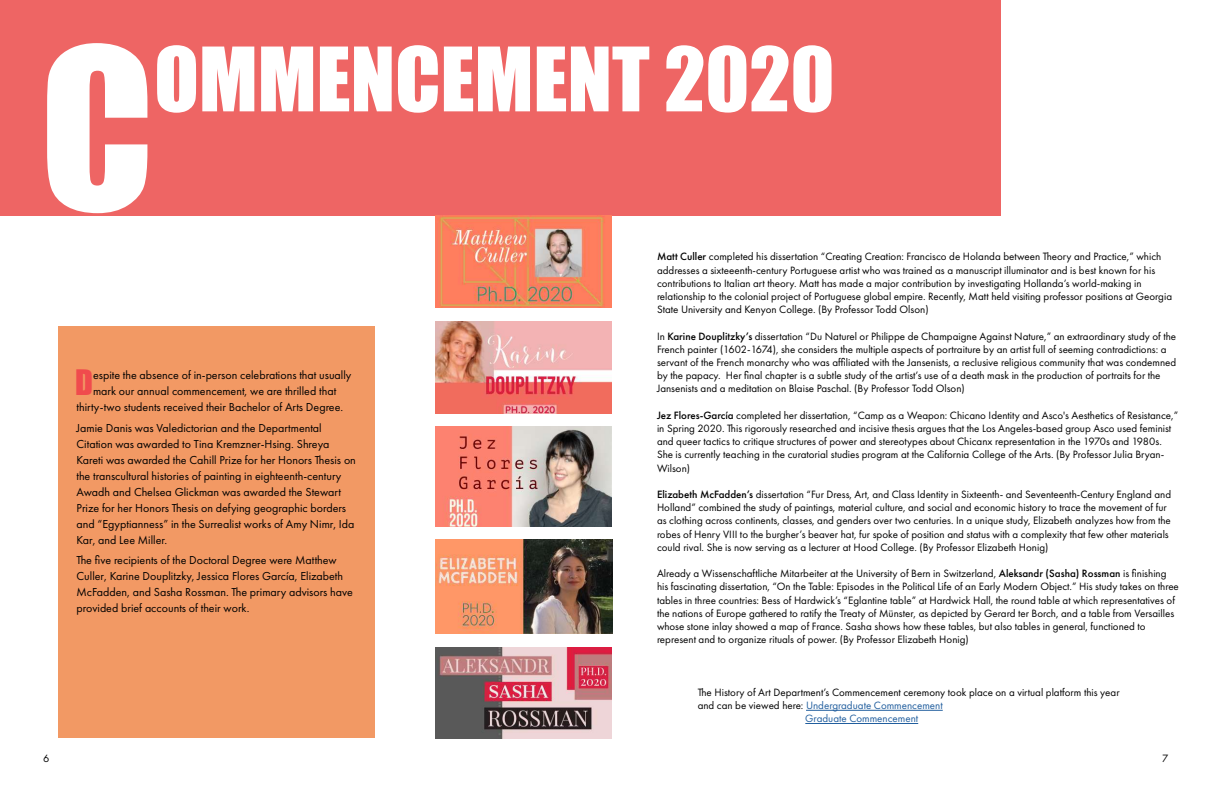
<style>
.page{position:relative;width:1224px;height:792px;background:#fff}
.page>*{position:absolute;margin:0;border:0;box-sizing:border-box;transform-origin:0 0}
.t1{font:206.5px "Impact";color:#fff}
.t2{font:82px "Impact";color:#fff}
.t3{font:32.2px "Impact";color:#f04b4d}
.t4{font:12px/16px "Futura PT";color:#000}
.t5{font:11px/13.2px "Futura PT";color:#000}
.t6{font:11px "Futura PT";color:#215e9e}
.s1{font-weight:500}
.s2{color:#000}
</style>
<div class="page">
<div style="left:58px;top:326px;width:317px;height:412px;background:#f29964"></div>
<div style="left:0;top:0;width:1001px;height:215px;background:#ee6564"></div>
<img style="left:436px;top:540px;width:176px;height:93px">
<img style="left:436px;top:427px;width:176px;height:99px">
<img style="left:436px;top:215px;width:176px;height:92px">
<img style="left:436px;top:648px;width:176px;height:90px">
<img style="left:436px;top:321px;width:176px;height:92px">
<hr style="left:806px;top:710px;width:137px;height:1px;background:#215e9e">
<hr style="left:805px;top:723px;width:113px;height:1px;background:#215e9e">
<h1 class="t1" style="left:40px;top:-31px;width:116px">C</h1>
<h2 class="t2" style="left:154px;top:16px;width:682px">OMMENCEMENT 2020</h2>
<h3 class="t3" style="left:75px;top:358px;width:19px">D</h3>
<p class="t4" style="left:93px;top:367px;width:260px">espite the absence of in-person celebrations that usually</p>
<p class="t4" style="left:93px;top:383px;width:245px">mark our annual commencement, we are thrilled that</p>
<p class="t4" style="left:77px;top:399px;width:268px">thirty-two students received their Bachelor of Arts Degree.</p>
<p class="t4" style="left:77px;top:420px;width:281px">Jamie Danis was Valedictorian and the Departmental Citation was awarded to Tina Kremzner-Hsing. Shreya Kareti was awarded the Cahill Prize for her Honors Thesis on the transcultural histories of painting in eighteenth-century Awadh and Chelsea Glickman was awarded the Stewart Prize for her Honors Thesis on defying geographic borders and “Egyptianness” in the Surrealist works of Amy Nimr, Ida Kar, and Lee Miller.</p>
<p class="t4" style="left:77px;top:552px;width:278px">The five recipients of the Doctoral Degree were Matthew Culler, Karine Douplitzky, Jessica Flores García, Elizabeth McFadden, and Sasha Rossman. The primary advisors have provided brief accounts of their work.</p>
<p class="t5" style="left:657px;top:250px;width:517px"><span class="s1">Matt Culler</span> completed his dissertation “Creating Creation: Francisco de Holanda between Theory and Practice,” which addresses a sixteeenth-century Portuguese artist who was trained as a manuscript illuminator and is best known for his contributions to Italian art theory. Matt has made a major contribution by investigating Hollanda’s world-making in relationship to the colonial project of Portuguese global empire. Recently, Matt held visiting professor positions at Georgia State University and Kenyon College. (By Professor Todd Olson)</p>
<p class="t5" style="left:657px;top:329px;width:521px">In <span class="s1">Karine Douplitzky’s</span> dissertation “Du Naturel or Philippe de Champaigne Against Nature,” an extraordinary study of the French painter (1602-1674), she considers the multiple aspects of portraiture by an artist full of seeming contradictions: a servant of the French monarchy who was affiliated with the Jansenists, a reclusive religious community that was condemned by the papacy. Her final chapter is a subtle study of the artist’s use of a death mask in the production of portraits for the Jansenists and a meditation on Blaise Paschal. (By Professor Todd Olson)</p>
<p class="t5" style="left:657px;top:408px;width:523px"><span class="s1">Jez Flores-García</span> completed her dissertation, “Camp as a Weapon: Chicano Identity and Asco's Aesthetics of Resistance,” in Spring 2020. This rigorously researched and incisive thesis argues that the Los Angeles-based group Asco used feminist and queer tactics to critique structures of power and stereotypes about Chicanx representation in the 1970s and 1980s.<br>She is currently teaching in the curatorial studies program at the California College of the Arts. (By Professor Julia Bryan-Wilson)</p>
<p class="t5" style="left:657px;top:488px;width:516px"><span class="s1">Elizabeth McFadden’s</span> dissertation “Fur Dress, Art, and Class Identity in Sixteenth- and Seventeenth-Century England and Holland” combined the study of paintings, material culture, and social and economic history to trace the movement of fur as clothing across continents, classes, and genders over two centuries. In a unique study, Elizabeth analyzes how from the robes of Henry VIII to the burgher’s beaver hat, fur spoke of position and status with a complexity that few other materials could rival. She is now serving as a lecturer at Hood College. (By Professor Elizabeth Honig)</p>
<p class="t5" style="left:657px;top:567px;width:523px">Already a Wissenschaftliche Mitarbeiter at the University of Bern in Switzerland, <span class="s1">Aleksandr (Sasha) Rossman</span> is finishing his fascinating dissertation, “On the Table: Episodes in the Political Life of an Early Modern Object.” His study takes on three tables in three countries: Bess of Hardwick’s “Eglantine table” at Hardwick Hall, the round table at which representatives of the nations of Europe gathered to ratify the Treaty of Münster, as depicted by Gerard ter Borch, and a table from Versailles whose stone inlay showed a map of France. Sasha shows how these tables, but also tables in general, functioned to represent and to organize rituals of power. (By Professor Elizabeth Honig)</p>
<p class="t5" style="left:698px;top:686px;width:423px">The History of Art Department’s Commencement ceremony took place on a virtual platform this year</p>
<p class="t6" style="left:698px;top:699px;width:247px"><span class="s2">and can be viewed here:</span> Undergraduate Commencement</p>
<p class="t6" style="left:805px;top:712px;width:114px">Graduate Commencement</p>
<p class="t5" style="left:43px;top:752px;width:8px">6</p>
<p class="t5" style="left:1162px;top:752px;width:8px">7</p>
</div>
